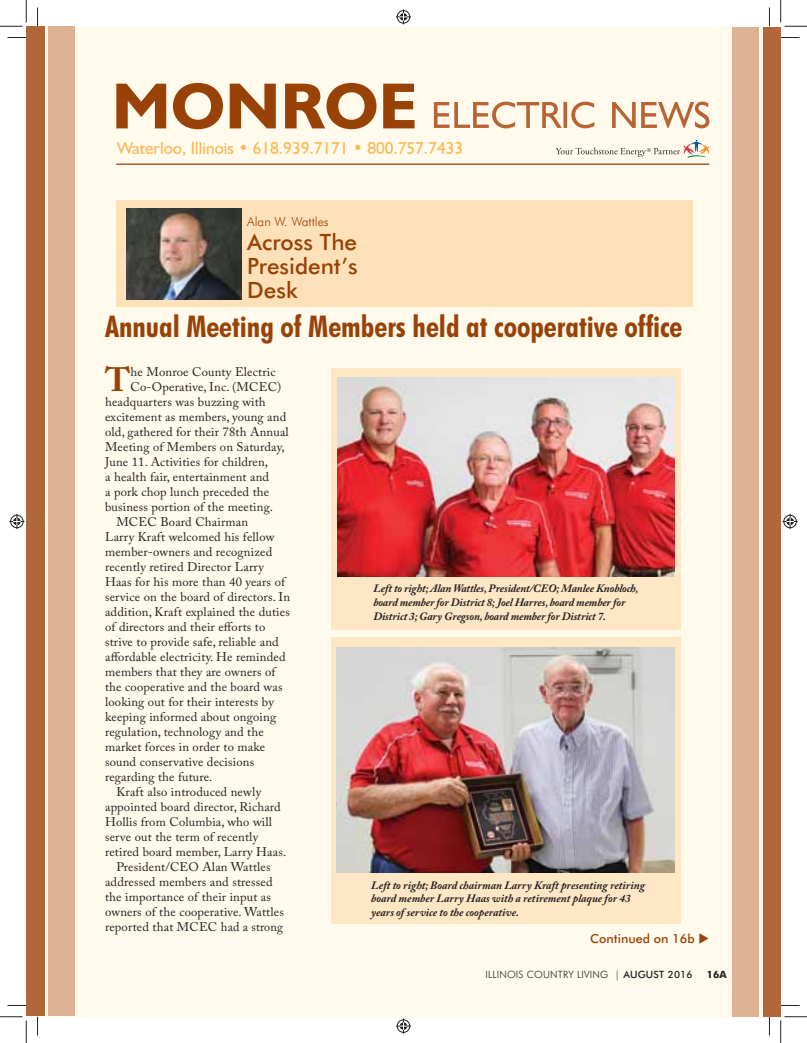
<style>
.page{position:relative;width:807px;height:1043px;background:#fff}
.page>*{position:absolute;margin:0;border:0;box-sizing:border-box;transform-origin:0 0}
.t1{font:700 33.62px "Adobe Caslon Pro";color:#984207}
.t2{font:700 condensed 30px "Futura BT";color:#984207}
.t3{font:500 22.5px/24px "Futura BT";color:#984207;text-align:justify}
.t4{font:17.25px "Humanist 521 BT";color:#fcb854}
.t5{font:12.5px "Adobe Caslon Pro";letter-spacing:.015em;color:#231f20}
.t6{font:500 12.5px "Futura BT";color:#984207}
.t7{font:300 12.5px "Futura BT";color:#984207}
.t8{font:italic 700 11.25px/13.8px "Adobe Caslon Pro";color:#231f20}
.t9{font:300 10px "Futura BT";letter-spacing:.02em;color:#231f20}
.t10{font:700 10px "Futura BT";color:#231f20}
.s1{font-weight:500}
</style>
<div class="page">
<div style="left:35px;top:27px;width:745px;height:989px;background:#fffaec"></div>
<div style="left:762px;top:27px;width:18px;height:989px;background:#b16739"></div>
<div style="left:732px;top:27px;width:26px;height:989px;background:#e0b295"></div>
<svg style="left:116px;top:83px;width:298px;height:46px"></svg>
<svg style="left:433px;top:101px;width:276px;height:27px"></svg>
<hr style="left:116px;top:163px;width:593px;height:2px;background:#984207">
<svg style="left:556px;top:140px;width:153px;height:18px"></svg>
<div style="left:26px;top:26px;width:19px;height:989px;background:#b16739"></div>
<div style="left:49px;top:26px;width:26px;height:989px;background:#e0b295"></div>
<div style="left:116px;top:200px;width:577px;height:107px;background:#ffe1b9"></div>
<img style="left:126px;top:208px;width:115px;height:91px">
<div style="left:331px;top:637px;width:349px;height:287px;background:#ffe6c5"></div>
<div style="left:331px;top:368px;width:349px;height:262px;background:#ffe6c5"></div>
<img style="left:337px;top:377px;width:337px;height:199px">
<img style="left:337px;top:647px;width:337px;height:225px">
<svg style="left:8px;top:37px;width:18px;height:1px"></svg>
<svg style="left:780px;top:37px;width:19px;height:1px"></svg>
<svg style="left:8px;top:1005px;width:18px;height:1px"></svg>
<svg style="left:780px;top:1004px;width:19px;height:2px"></svg>
<svg style="left:37px;top:8px;width:1px;height:18px"></svg>
<svg style="left:37px;top:1016px;width:1px;height:19px"></svg>
<svg style="left:769px;top:8px;width:1px;height:18px"></svg>
<svg style="left:768px;top:1016px;width:2px;height:19px"></svg>
<svg style="left:0;top:0;width:27px;height:27px"></svg>
<svg style="left:0;top:1016px;width:27px;height:26px"></svg>
<svg style="left:780px;top:0;width:26px;height:27px"></svg>
<svg style="left:780px;top:1016px;width:26px;height:26px"></svg>
<svg style="left:396px;top:9px;width:15px;height:15px"></svg>
<svg style="left:396px;top:1018px;width:15px;height:15px"></svg>
<svg style="left:9px;top:514px;width:15px;height:15px"></svg>
<svg style="left:782px;top:514px;width:15px;height:15px"></svg>
<h3 class="t4" style="left:117px;top:137px;width:347px">Waterloo, Illinois • 618.939.7171 • 800.757.7433</h3>
<p class="t7" style="left:247px;top:216px;width:83px">Alan W. Wattles</p>
<h3 class="t3" style="left:247px;top:230px;width:112px">Across The President’s Desk</h3>
<h2 class="t2" style="left:105px;top:312px;width:578px">Annual Meeting of Members held at cooperative office</h2>
<h1 class="t1" style="left:105px;top:367px;width:27px">T</h1>
<p class="t5" style="left:130px;top:367px;width:146px">he Monroe County Electric</p>
<p class="t5" style="left:130px;top:382px;width:152px">Co-Operative, Inc. (MCEC)</p>
<p class="t5" style="left:105px;top:397px;width:162px">headquarters was buzzing with</p>
<p class="t5" style="left:105px;top:412px;width:183px">excitement as members, young and</p>
<p class="t5" style="left:105px;top:427px;width:185px">old, gathered for their 78th Annual</p>
<p class="t5" style="left:105px;top:442px;width:181px">Meeting of Members on Saturday,</p>
<p class="t5" style="left:105px;top:457px;width:164px">June 11. Activities for children,</p>
<p class="t5" style="left:105px;top:472px;width:165px">a health fair, entertainment and</p>
<p class="t5" style="left:105px;top:487px;width:165px">a pork chop lunch preceded the</p>
<p class="t5" style="left:105px;top:502px;width:169px">business portion of the meeting.</p>
<p class="t5" style="left:116px;top:517px;width:133px">MCEC Board Chairman</p>
<p class="t5" style="left:105px;top:532px;width:171px">Larry Kraft welcomed his fellow</p>
<p class="t5" style="left:105px;top:547px;width:169px">member-owners and recognized</p>
<p class="t5" style="left:105px;top:562px;width:160px">recently retired Director Larry</p>
<p class="t5" style="left:105px;top:577px;width:181px">Haas for his more than 40 years of</p>
<p class="t5" style="left:105px;top:592px;width:186px">service on the board of directors. In</p>
<p class="t5" style="left:105px;top:607px;width:186px">addition, Kraft explained the duties</p>
<p class="t5" style="left:105px;top:622px;width:162px">of directors and their efforts to</p>
<p class="t5" style="left:105px;top:637px;width:175px">strive to provide safe, reliable and</p>
<p class="t5" style="left:105px;top:652px;width:182px">affordable electricity. He reminded</p>
<p class="t5" style="left:105px;top:667px;width:172px">members that they are owners of</p>
<p class="t5" style="left:105px;top:682px;width:179px">the cooperative and the board was</p>
<p class="t5" style="left:105px;top:697px;width:170px">looking out for their interests by</p>
<p class="t5" style="left:105px;top:712px;width:172px">keeping informed about ongoing</p>
<p class="t5" style="left:105px;top:727px;width:160px">regulation, technology and the</p>
<p class="t5" style="left:105px;top:742px;width:162px">market forces in order to make</p>
<p class="t5" style="left:105px;top:757px;width:150px">sound conservative decisions</p>
<p class="t5" style="left:105px;top:772px;width:109px">regarding the future.</p>
<p class="t5" style="left:116px;top:787px;width:146px">Kraft also introduced newly</p>
<p class="t5" style="left:105px;top:802px;width:177px">appointed board director, Richard</p>
<p class="t5" style="left:105px;top:817px;width:168px">Hollis from Columbia, who will</p>
<p class="t5" style="left:105px;top:832px;width:155px">serve out the term of recently</p>
<p class="t5" style="left:105px;top:847px;width:182px">retired board member, Larry Haas.</p>
<p class="t5" style="left:116px;top:862px;width:156px">President/CEO Alan Wattles</p>
<p class="t5" style="left:105px;top:877px;width:169px">addressed members and stressed</p>
<p class="t5" style="left:105px;top:892px;width:167px">the importance of their input as</p>
<p class="t5" style="left:105px;top:907px;width:180px">owners of the cooperative. Wattles</p>
<p class="t5" style="left:105px;top:922px;width:179px">reported that MCEC had a strong</p>
<p class="t8" style="left:373px;top:582px;width:266px">Left to right; Alan Wattles, President/CEO; Manlee Knobloch, board member for District 8; Joel Harres, board member for<br>District 3; Gary Gregson, board member for District 7.</p>
<p class="t8" style="left:371px;top:879px;width:275px">Left to right; Board chairman Larry Kraft presenting retiring board member Larry Haas with a retirement plaque for 43 years of service to the cooperative.</p>
<p class="t6" style="left:590px;top:931px;width:106px">Continued on 16b</p>
<p class="t9" style="left:485px;top:970px;width:208px">ILLINOIS COUNTRY LIVING | <span class="s1">AUGUST 2016</span></p>
<p class="t10" style="left:706px;top:970px;width:21px">16A</p>
</div>
